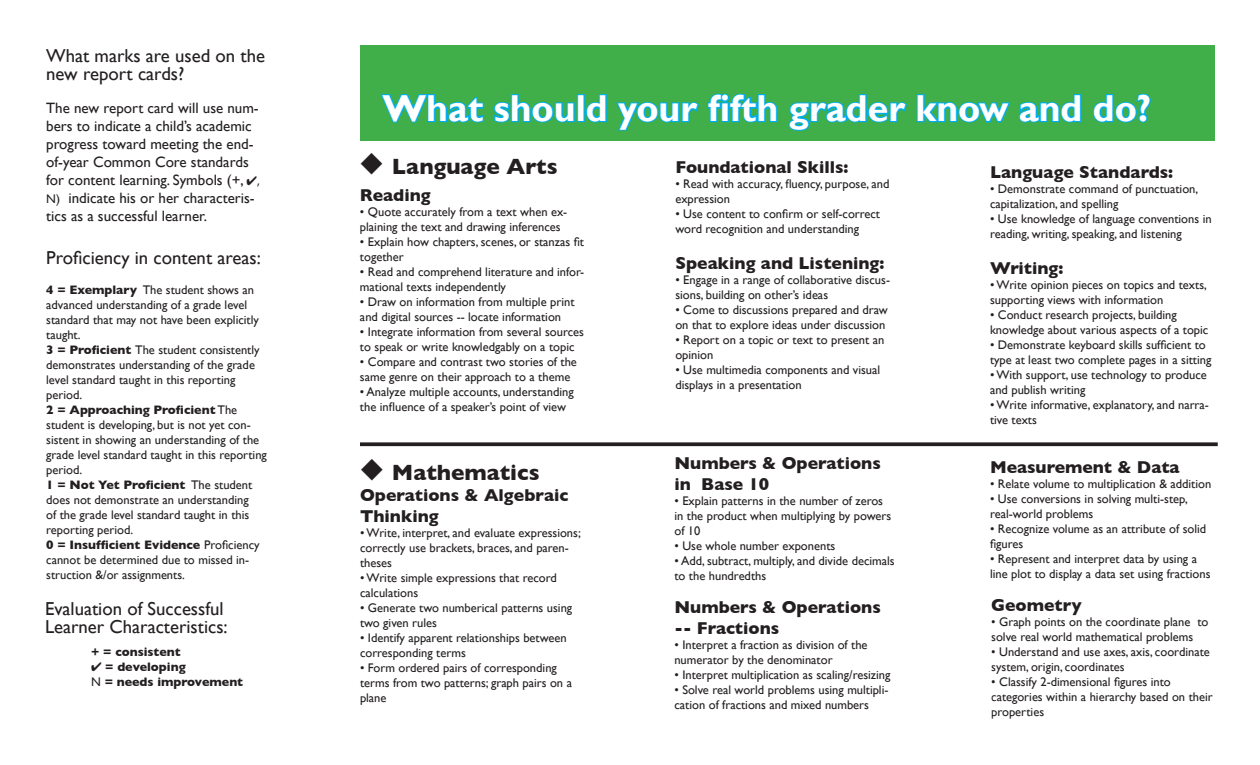
<style>
.page{position:relative;width:1260px;height:765px;background:#fff}
.page>*{position:absolute;margin:0;border:0;box-sizing:border-box;transform-origin:0 0}
.t1{font:700 37.5px "Gill Sans";color:#fff}
.t2{font:700 22.5px "Gill Sans";color:#231f20}
.t3{font:18.75px/18.8px "Gill Sans";color:#231f20}
.t4{font:700 17.5px/21px "Gill Sans";color:#231f20}
.t5{font:15px/18px "Gill Sans";color:#231f20}
.t6{font:12.5px/15px "Gill Sans";color:#231f20}
.t7{font:700 12.5px "Gill Sans";color:#231f20}
.s1{font-family:"Myriad Pro";font-size:12.5px}
.s2{font-size:12.5px}
.s3{font-weight:700}
.s4{font-weight:400}
</style>
<div class="page">
<div style="left:360px;top:45px;width:855px;height:96px;background:#40ae49"></div>
<svg style="left:380px;top:94px;width:104px;height:29px"></svg>
<svg style="left:493px;top:94px;width:82px;height:29px"></svg>
<div style="left:577px;top:94px;width:8px;height:28px;border:2px solid #00aeef"></div>
<svg style="left:584px;top:94px;width:23px;height:29px"></svg>
<svg style="left:616px;top:102px;width:83px;height:29px"></svg>
<svg style="left:707px;top:93px;width:71px;height:30px"></svg>
<svg style="left:788px;top:94px;width:119px;height:37px"></svg>
<svg style="left:916px;top:94px;width:166px;height:29px"></svg>
<svg style="left:1093px;top:93px;width:58px;height:30px"></svg>
<svg style="left:360px;top:442px;width:858px;height:4px;background:#383435"></svg>
<p class="t3" style="left:46px;top:46px;width:220px">What marks are used on the new report cards?</p>
<p class="t5" style="left:46px;top:99px;width:215px">The new report card will use num&shy;bers to indicate a child’s academic progress toward meeting the end&shy;of-year Common Core standards for content learning. Symbols (+, ✔<span class="s1">, </span><span class="s2">N)</span> indicate his or her characteris&shy;tics as a successful learner.</p>
<p class="t3" style="left:46px;top:248px;width:216px">Proficiency in content areas:</p>
<p class="t6" style="left:46px;top:282px;width:209px"><span class="s3">4 = Exemplary</span> The student shows an</p>
<p class="t6" style="left:46px;top:297px;width:214px">advanced understanding of a grade level standard that may not have been explicitly taught.</p>
<p class="t6" style="left:46px;top:342px;width:215px"><span class="s3">3 = Proficient</span> The student consistently demonstrates understanding of the grade level standard taught in this reporting period.</p>
<p class="t6" style="left:46px;top:402px;width:222px"><span class="s3">2 = Approaching Proficient</span> The student is developing, but is not yet con&shy;sistent in showing an understanding of the grade level standard taught in this reporting period.</p>
<p class="t6" style="left:46px;top:477px;width:215px"><span class="s3">1 = Not Yet Proficient</span> The student does not demonstrate an understanding of the grade level standard taught in this reporting period.<br><span class="s3">0 = Insufficient Evidence</span> Proficiency cannot be determined due to missed in&shy;struction &amp;/or assignments.</p>
<p class="t3" style="left:45px;top:600px;width:184px;line-height:17.5px">Evaluation of Successful<br>Learner Characteristics:</p>
<p class="t7" style="left:91px;top:645px;width:91px">+ = consistent</p>
<p class="t7" style="left:91px;top:660px;width:96px">✔ = developing</p>
<p class="t7" style="left:91px;top:675px;width:153px"><span class="s4">N</span> = needs improvement</p>
<p class="t1" style="left:383px;top:86px;width:770px">What should your fifth grader know and do?</p>
<p class="t2" style="left:360px;top:154px;width:199px">◆ Language Arts</p>
<p class="t4" style="left:360px;top:185px;width:72px">Reading</p>
<p class="t6" style="left:360px;top:205px;width:209px">• Quote accurately from a text when ex&shy;plaining the text and drawing inferences</p>
<p class="t6" style="left:360px;top:235px;width:226px">• Explain how chapters, scenes, or stanzas fit together</p>
<p class="t6" style="left:360px;top:265px;width:226px">• Read and comprehend literature and infor&shy;mational texts independently</p>
<p class="t6" style="left:360px;top:295px;width:216px">• Draw on information from multiple print and digital sources -- locate information</p>
<p class="t6" style="left:360px;top:325px;width:225px">• Integrate information from several sources to speak or write knowledgably on a topic</p>
<p class="t6" style="left:360px;top:355px;width:218px">• Compare and contrast two stories of the same genre on their approach to a theme</p>
<p class="t6" style="left:360px;top:385px;width:215px">• Analyze multiple accounts, understanding the influence of a speaker’s point of view</p>
<p class="t2" style="left:360px;top:459px;width:181px">◆ Mathematics</p>
<p class="t4" style="left:360px;top:484px;width:210px">Operations &amp; Algebraic<br>Thinking</p>
<p class="t6" style="left:360px;top:525px;width:222px">• Write, interpret, and evaluate expressions; correctly use brackets, braces, and paren&shy;theses</p>
<p class="t6" style="left:360px;top:570px;width:198px">• Write simple expressions that record calculations</p>
<p class="t6" style="left:360px;top:600px;width:214px">• Generate two numberical patterns using two given rules</p>
<p class="t6" style="left:360px;top:630px;width:208px">• Identify apparent relationships between corresponding terms</p>
<p class="t6" style="left:360px;top:660px;width:214px">• Form ordered pairs of corresponding terms from two patterns; graph pairs on a plane</p>
<p class="t4" style="left:675px;top:156px;width:175px">Foundational Skills:</p>
<p class="t6" style="left:675px;top:176px;width:216px">• Read with accuracy, fluency, purpose, and expression</p>
<p class="t6" style="left:675px;top:206px;width:206px">• Use content to confirm or self-correct word recognition and understanding</p>
<p class="t4" style="left:675px;top:252px;width:211px">Speaking and Listening:</p>
<p class="t6" style="left:675px;top:272px;width:216px">• Engage in a range of collaborative discus&shy;sions, building on other’s ideas</p>
<p class="t6" style="left:675px;top:302px;width:214px">• Come to discussions prepared and draw on that to explore ideas under discussion</p>
<p class="t6" style="left:675px;top:332px;width:210px">• Report on a topic or text to present an opinion</p>
<p class="t6" style="left:675px;top:362px;width:206px">• Use multimedia components and visual displays in a presentation</p>
<p class="t4" style="left:674px;top:453px;width:208px">Numbers &amp; Operations in Base 10</p>
<p class="t6" style="left:674px;top:493px;width:218px">• Explain patterns in the number of zeros in the product when multiplying by powers of 10</p>
<p class="t6" style="left:674px;top:538px;width:162px">• Use whole number exponents</p>
<p class="t6" style="left:674px;top:553px;width:222px">• Add, subtract, multiply, and divide decimals to the hundredths</p>
<p class="t4" style="left:674px;top:597px;width:208px">Numbers &amp; Operations -- Fractions</p>
<p class="t6" style="left:674px;top:637px;width:195px">• Interpret a fraction as division of the</p>
<p class="t6" style="left:674px;top:652px;width:160px">numerator by the denominator</p>
<p class="t6" style="left:674px;top:667px;width:218px">• Interpret multiplication as scaling/resizing</p>
<p class="t6" style="left:674px;top:682px;width:216px">• Solve real world problems using multipli&shy;cation of fractions and mixed numbers</p>
<p class="t4" style="left:990px;top:162px;width:185px">Language Standards:</p>
<p class="t6" style="left:990px;top:181px;width:210px">• Demonstrate command of punctuation, capitalization, and spelling</p>
<p class="t6" style="left:990px;top:211px;width:223px">• Use knowledge of language conventions in reading, writing, speaking, and listening</p>
<p class="t4" style="left:990px;top:258px;width:75px">Writing:</p>
<p class="t6" style="left:990px;top:277px;width:218px">• Write opinion pieces on topics and texts, supporting views with information</p>
<p class="t6" style="left:990px;top:307px;width:188px">• Conduct research projects, building</p>
<p class="t6" style="left:990px;top:322px;width:220px">knowledge about various aspects of a topic</p>
<p class="t6" style="left:990px;top:337px;width:223px">• Demonstrate keyboard skills sufficient to type at least two complete pages in a sitting</p>
<p class="t6" style="left:990px;top:367px;width:218px">• With support, use technology to produce and publish writing</p>
<p class="t6" style="left:990px;top:397px;width:220px">• Write informative, explanatory, and narra&shy;tive texts</p>
<p class="t4" style="left:990px;top:457px;width:191px">Measurement &amp; Data</p>
<p class="t6" style="left:990px;top:476px;width:223px">• Relate volume to multiplication &amp; addition</p>
<p class="t6" style="left:990px;top:491px;width:199px">• Use conversions in solving multi-step,</p>
<p class="t6" style="left:990px;top:506px;width:105px">real-world problems</p>
<p class="t6" style="left:990px;top:521px;width:218px">• Recognize volume as an attribute of solid figures</p>
<p class="t6" style="left:990px;top:551px;width:222px">• Represent and interpret data by using a line plot to display a data set using fractions</p>
<p class="t4" style="left:991px;top:594px;width:92px">Geometry</p>
<p class="t6" style="left:991px;top:614px;width:219px">• Graph points on the coordinate plane to solve real world mathematical problems</p>
<p class="t6" style="left:991px;top:644px;width:220px">• Understand and use axes, axis, coordinate system, origin, coordinates</p>
<p class="t6" style="left:991px;top:674px;width:181px">• Classify 2-dimensional figures into</p>
<p class="t6" style="left:991px;top:689px;width:223px">categories within a hierarchy based on their properties</p>
</div>
